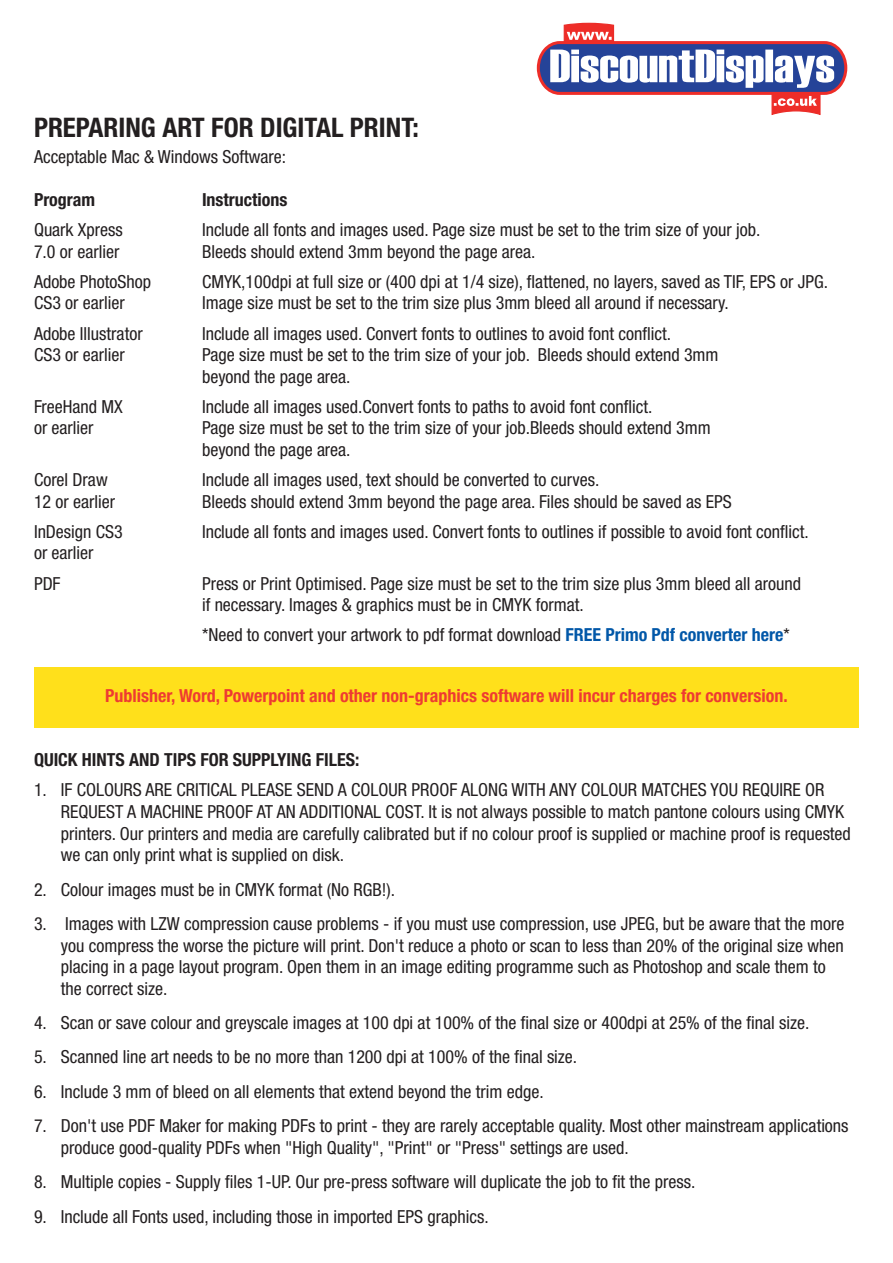
<style>
.page{position:relative;width:893px;height:1263px;background:#fff}
.page>*{position:absolute;margin:0;border:0;box-sizing:border-box;transform-origin:0 0}
.t1{font:700 condensed 27px "Helvetica Neue";color:#231f20}
.t2{font:condensed 18px/21.6px "Helvetica Neue";color:#231f20}
.t3{font:700 condensed 18px "Helvetica Neue";color:#ee3b32}
.t4{font:700 condensed 18px "Helvetica Neue";color:#231f20}
.s1{font-weight:700;color:#0157a8}
</style>
<div class="page">
<div style="left:34px;top:667px;width:825px;height:60px;background:#ffe01b"></div>
<svg style="left:537px;top:23px;width:310px;height:92px"></svg>
<h1 class="t1" style="left:34px;top:118px;width:386px">PREPARING ART FOR DIGITAL PRINT:</h1>
<p class="t2" style="left:34px;top:147px;width:254px">Acceptable Mac &amp; Windows Software:</p>
<p class="t4" style="left:34px;top:193px;width:63px">Program</p>
<p class="t4" style="left:202px;top:193px;width:87px">Instructions</p>
<p class="t2" style="left:34px;top:220px;width:90px">Quark Xpress</p>
<p class="t2" style="left:202px;top:220px;width:560px">Include all fonts and images used. Page size must be set to the trim size of your job.</p>
<p class="t2" style="left:34px;top:242px;width:87px">7.0 or earlier</p>
<p class="t2" style="left:202px;top:242px;width:335px">Bleeds should extend 3mm beyond the page area.</p>
<p class="t2" style="left:34px;top:272px;width:119px">Adobe PhotoShop</p>
<p class="t2" style="left:202px;top:272px;width:627px">CMYK,100dpi at full size or (400 dpi at 1/4 size), flattened, no layers, saved as TIF, EPS or JPG.</p>
<p class="t2" style="left:34px;top:294px;width:92px">CS3 or earlier</p>
<p class="t2" style="left:202px;top:294px;width:528px">Image size must be set to the trim size plus 3mm bleed all around if necessary.</p>
<p class="t2" style="left:34px;top:324px;width:110px">Adobe Illustrator</p>
<p class="t2" style="left:202px;top:324px;width:471px">Include all images used. Convert fonts to outlines to avoid font conflict.</p>
<p class="t2" style="left:34px;top:345px;width:92px">CS3 or earlier</p>
<p class="t2" style="left:202px;top:345px;width:518px">Page size must be set to the trim size of your job. Bleeds should extend 3mm beyond the page area.</p>
<p class="t2" style="left:34px;top:397px;width:90px">FreeHand MX</p>
<p class="t2" style="left:202px;top:397px;width:452px">Include all images used.Convert fonts to paths to avoid font conflict.</p>
<p class="t2" style="left:34px;top:419px;width:61px">or earlier</p>
<p class="t2" style="left:202px;top:419px;width:510px">Page size must be set to the trim size of your job.Bleeds should extend 3mm beyond the page area.</p>
<p class="t2" style="left:34px;top:470px;width:75px">Corel Draw</p>
<p class="t2" style="left:202px;top:470px;width:399px">Include all images used, text should be converted to curves.</p>
<p class="t2" style="left:34px;top:492px;width:83px">12 or earlier</p>
<p class="t2" style="left:202px;top:492px;width:531px">Bleeds should extend 3mm beyond the page area. Files should be saved as EPS</p>
<p class="t2" style="left:34px;top:522px;width:90px">InDesign CS3</p>
<p class="t2" style="left:202px;top:522px;width:608px">Include all fonts and images used. Convert fonts to outlines if possible to avoid font conflict.</p>
<p class="t2" style="left:34px;top:539px;width:61px;line-height:30.2px">or earlier<br>PDF</p>
<p class="t2" style="left:202px;top:574px;width:601px">Press or Print Optimised. Page size must be set to the trim size plus 3mm bleed all around if necessary. Images &amp; graphics must be in CMYK format.</p>
<p class="t2" style="left:202px;top:626px;width:589px">*Need to convert your artwork to pdf format download <span class="s1">FREE Primo Pdf converter here</span>*</p>
<p class="t3" style="left:105px;top:689px;width:684px">Publisher, Word, Powerpoint and other non-graphics software will incur charges for conversion.</p>
<p class="t4" style="left:34px;top:753px;width:327px">QUICK HINTS AND TIPS FOR SUPPLYING FILES:</p>
<p class="t2" style="left:61px;top:781px;width:792px;text-indent:-27px">1. IF COLOURS ARE CRITICAL PLEASE SEND A COLOUR PROOF ALONG WITH ANY COLOUR MATCHES YOU REQUIRE OR REQUEST A MACHINE PROOF AT AN ADDITIONAL COST. It is not always possible to match pantone colours using CMYK printers. Our printers and media are carefully calibrated but if no colour proof is supplied or machine proof is requested we can only print what is supplied on disk.</p>
<p class="t2" style="left:34px;top:880px;width:362px">2. Colour images must be in CMYK format (No RGB!).</p>
<p class="t2" style="left:61px;top:914px;width:785px;text-indent:-27px">3. Images with LZW compression cause problems - if you must use compression, use JPEG, but be aware that the more you compress the worse the picture will print. Don't reduce a photo or scan to less than 20% of the original size when placing in a page layout program. Open them in an image editing programme such as Photoshop and scale them to the correct size.</p>
<p class="t2" style="left:34px;top:1013px;width:777px">4. Scan or save colour and greyscale images at 100 dpi at 100% of the final size or 400dpi at 25% of the final size.</p>
<p class="t2" style="left:34px;top:1048px;width:545px">5. Scanned line art needs to be no more than 1200 dpi at 100% of the final size.</p>
<p class="t2" style="left:34px;top:1082px;width:511px">6. Include 3 mm of bleed on all elements that extend beyond the trim edge.</p>
<p class="t2" style="left:61px;top:1116px;width:789px;text-indent:-27px">7. Don't use PDF Maker for making PDFs to print - they are rarely acceptable quality. Most other mainstream applications produce good-quality PDFs when "High Quality", "Print" or "Press" settings are used.</p>
<p class="t2" style="left:34px;top:1172px;width:663px">8. Multiple copies - Supply files 1-UP. Our pre-press software will duplicate the job to fit the press.</p>
<p class="t2" style="left:34px;top:1207px;width:456px">9. Include all Fonts used, including those in imported EPS graphics.</p>
</div>
